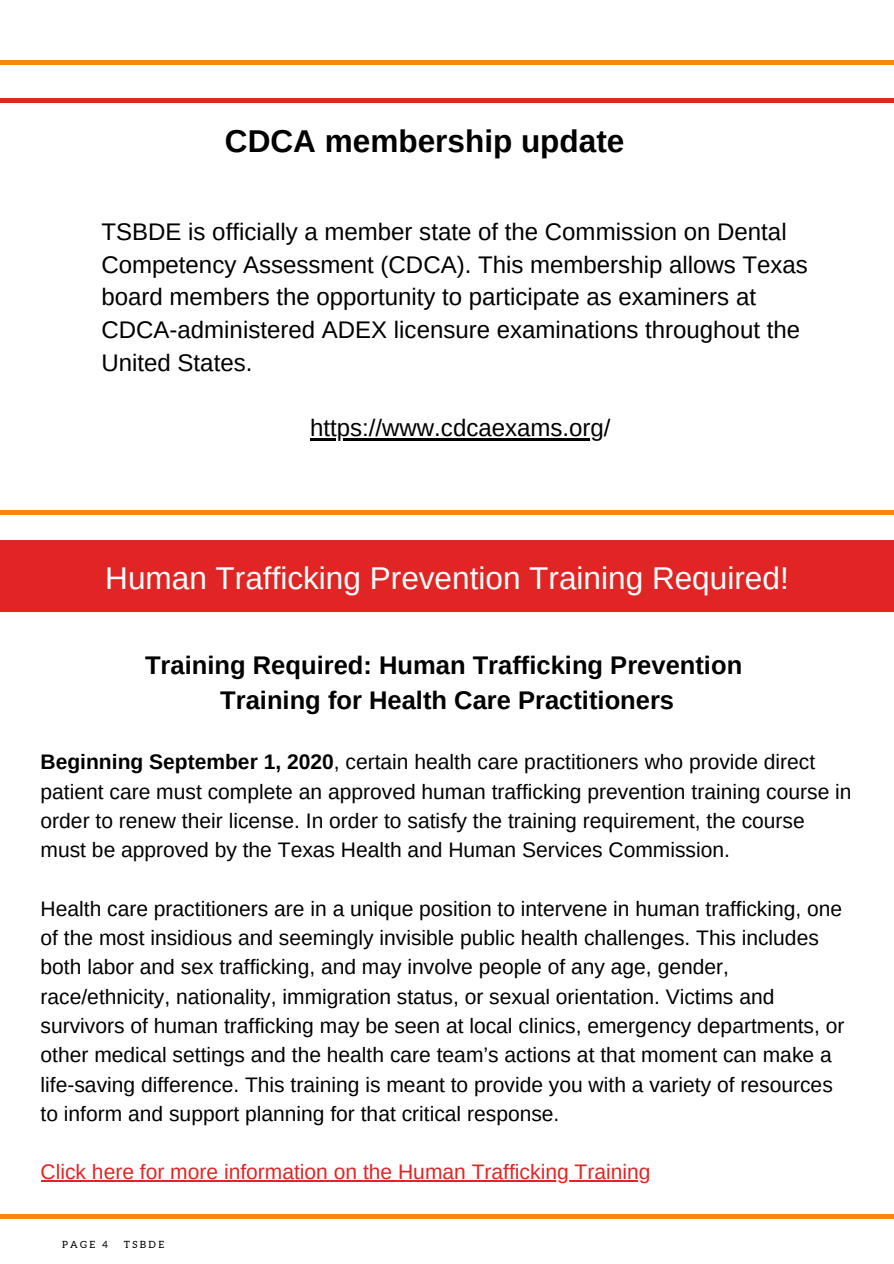
<style>
.page{position:relative;width:894px;height:1264px;background:#fff}
.page>*{position:absolute;margin:0;border:0;box-sizing:border-box;transform-origin:0 0}
.t1{font:31.5px "Arimo";color:#fff}
.t2{font:700 31.5px "Arimo";color:#000}
.t3{font:700 25.5px "Arimo";color:#000}
.t4{font:24px/32.7px "Arimo";color:#000}
.t5{font:21px/29.2px "Arimo";color:#000}
.t6{font:21px "Arimo";color:#e12525}
.t7{font:9.9px "Aleo";letter-spacing:.24em;color:#000}
.s1{font-weight:700}
</style>
<div class="page">
<div style="left:0;top:98px;width:893px;height:5px;background:#e12525"></div>
<hr style="left:0;top:510px;width:893px;height:4px;background:#f68909">
<hr style="left:41px;top:1180px;width:609px;height:1px;background:#e12525">
<div style="left:0;top:540px;width:893px;height:71px;background:#e12525"></div>
<hr style="left:0;top:1214px;width:893px;height:4px;background:#f68909">
<div style="left:0;top:60px;width:893px;height:5px;background:#f68909"></div>
<hr style="left:310px;top:438px;width:293px;height:2px;background:#000">
<p class="t2" style="left:225px;top:123px;width:401px">CDCA membership update</p>
<p class="t4" style="left:101px;top:215px;width:707px">TSBDE is officially a member state of the Commission on Dental Competency Assessment (CDCA). This membership allows Texas board members the opportunity to participate as examiners at CDCA-administered ADEX licensure examinations throughout the United States.</p>
<p class="t4" style="left:310px;top:411px;width:302px">https://www.cdcaexams.org/</p>
<p class="t1" style="left:105px;top:560px;width:684px">Human Trafficking Prevention Training Required!</p>
<p class="t3" style="left:145px;top:650px;width:598px">Training Required: Human Trafficking Prevention</p>
<p class="t3" style="left:220px;top:685px;width:455px">Training for Health Care Practitioners</p>
<p class="t5" style="left:41px;top:747px;width:812px"><span class="s1">Beginning September 1, 2020</span>, certain health care practitioners who provide direct patient care must complete an approved human trafficking prevention training course in order to renew their license. In order to satisfy the training requirement, the course must be approved by the Texas Health and Human Services Commission.</p>
<p class="t5" style="left:41px;top:893px;width:805px">Health care practitioners are in a unique position to intervene in human trafficking, one of the most insidious and seemingly invisible public health challenges. This includes both labor and sex trafficking, and may involve people of any age, gender, race/ethnicity, nationality, immigration status, or sexual orientation. Victims and survivors of human trafficking may be seen at local clinics, emergency departments, or other medical settings and the health care team’s actions at that moment can make a life-saving difference. This training is meant to provide you with a variety of resources to inform and support planning for that critical response.</p>
<p class="t6" style="left:41px;top:1160px;width:611px">Click here for more information on the Human Trafficking Training</p>
<p class="t7" style="left:62px;top:1238px;width:47px">PAGE 4</p>
<p class="t7" style="left:124px;top:1238px;width:42px">TSBDE</p>
</div>
